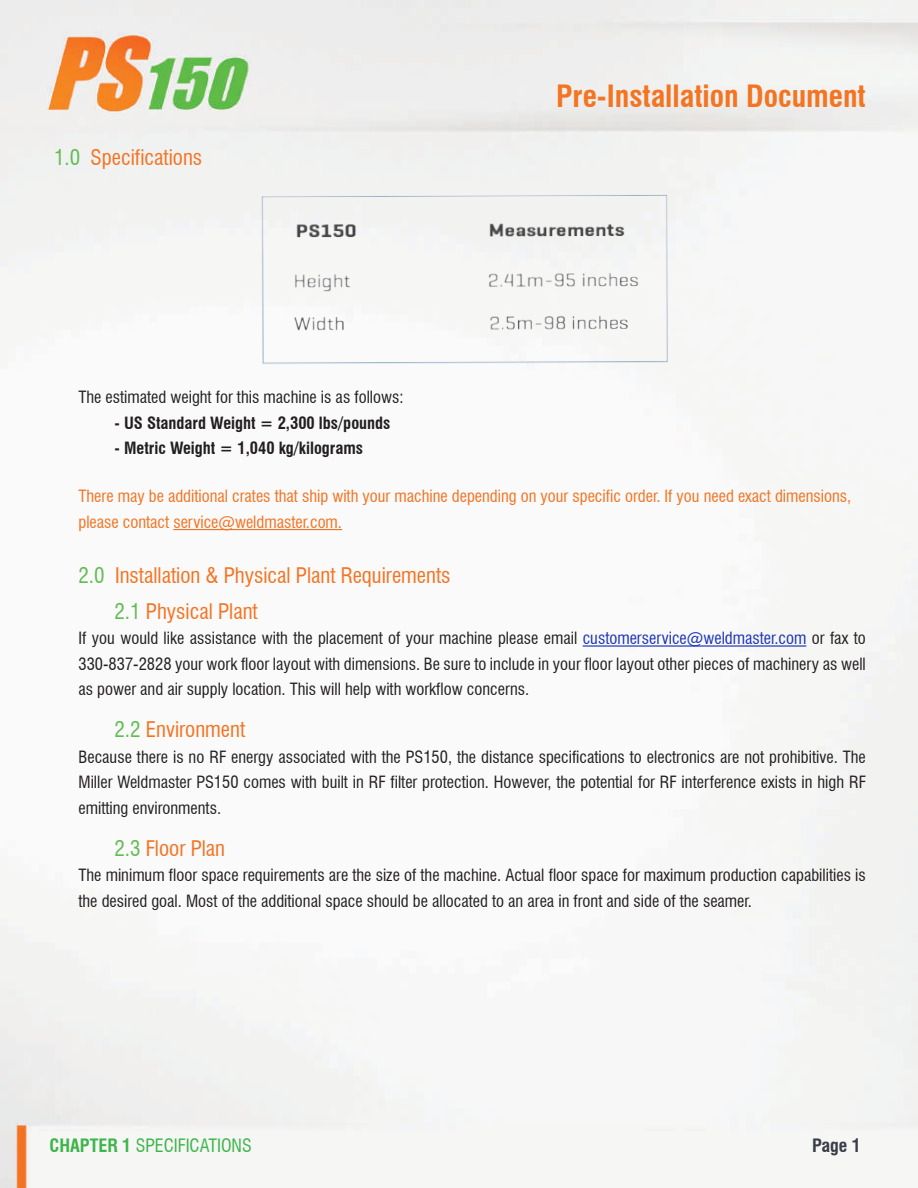
<style>
.page{position:relative;width:918px;height:1188px;background:#fff}
.page>*{position:absolute;margin:0;border:0;box-sizing:border-box;transform-origin:0 0}
.t1{font:700 condensed 30px "Swiss 721 BT";color:#f47421}
.t2{font:condensed 21px/36px "Swiss 721 BT";color:#f47321}
.t3{font:condensed 18px "Swiss 721 BT";color:#3db54a}
.t4{font:700 condensed 18px "Swiss 721 BT";color:#383d47}
.t5{font:condensed 16.5px/25.5px "Swiss 721 BT";color:#231f20;text-align:justify}
.t6{font:condensed 16.5px/25.5px "Swiss 721 BT";color:#f47321}
.t7{font:700 condensed 16.5px "Swiss 721 BT";color:#231f20}
.s1{color:#62bc53}
.s2{color:#1b35ba}
.s3{font-weight:700}
</style>
<div class="page">
<img style="left:1px;top:1px;width:917px;height:1187px">
<img style="left:245px;top:190px;width:437px;height:183px">
<hr style="left:173px;top:529px;width:169px;height:1px;background:#f47321">
<hr style="left:583px;top:645px;width:223px;height:2px;background:#1b35ba">
<p class="t2" style="left:54px;top:139px;width:150px"><span class="s1">1.0</span> Specifications</p>
<h1 class="t1" style="left:556px;top:78px;width:311px">Pre-Installation Document</h1>
<p class="t5" style="left:78px;top:385px;width:327px">The estimated weight for this machine is as follows:</p>
<p class="t7" style="left:114px;top:413px;width:277px">- US Standard Weight = 2,300 lbs/pounds</p>
<p class="t7" style="left:115px;top:439px;width:250px">- Metric Weight = 1,040 kg/kilograms</p>
<p class="t6" style="left:78px;top:484px;width:774px">There may be additional crates that ship with your machine depending on your specific order. If you need exact dimensions, please contact service@weldmaster.com.</p>
<p class="t2" style="left:114px;top:557px;width:338px;text-indent:-36px"><span class="s1">2.0</span> Installation &amp; Physical Plant Requirements<br><span class="s1">2.1</span> Physical Plant</p>
<p class="t5" style="left:78px;top:626px;width:789px">If you would like assistance with the placement of your machine please email <span class="s2">customerservice@weldmaster.com</span> or fax to 330-837-2828 your work floor layout with dimensions. Be sure to include in your floor layout other pieces of machinery as well as power and air supply location. This will help with workflow concerns.</p>
<p class="t2" style="left:114px;top:712px;width:132px"><span class="s1">2.2</span> Environment</p>
<p class="t5" style="left:78px;top:744px;width:789px">Because there is no RF energy associated with the PS150, the distance specifications to electronics are not prohibitive. The Miller Weldmaster PS150 comes with built in RF filter protection. However, the potential for RF interference exists in high RF emitting environments.</p>
<p class="t2" style="left:114px;top:830px;width:112px"><span class="s1">2.3</span> Floor Plan</p>
<p class="t5" style="left:78px;top:863px;width:789px">The minimum floor space requirements are the size of the machine. Actual floor space for maximum production capabilities is the desired goal. Most of the additional space should be allocated to an area in front and side of the seamer.</p>
<p class="t3" style="left:50px;top:1135px;width:204px"><span class="s3">CHAPTER 1</span> SPECIFICATIONS</p>
<p class="t4" style="left:812px;top:1135px;width:50px">Page 1</p>
</div>
